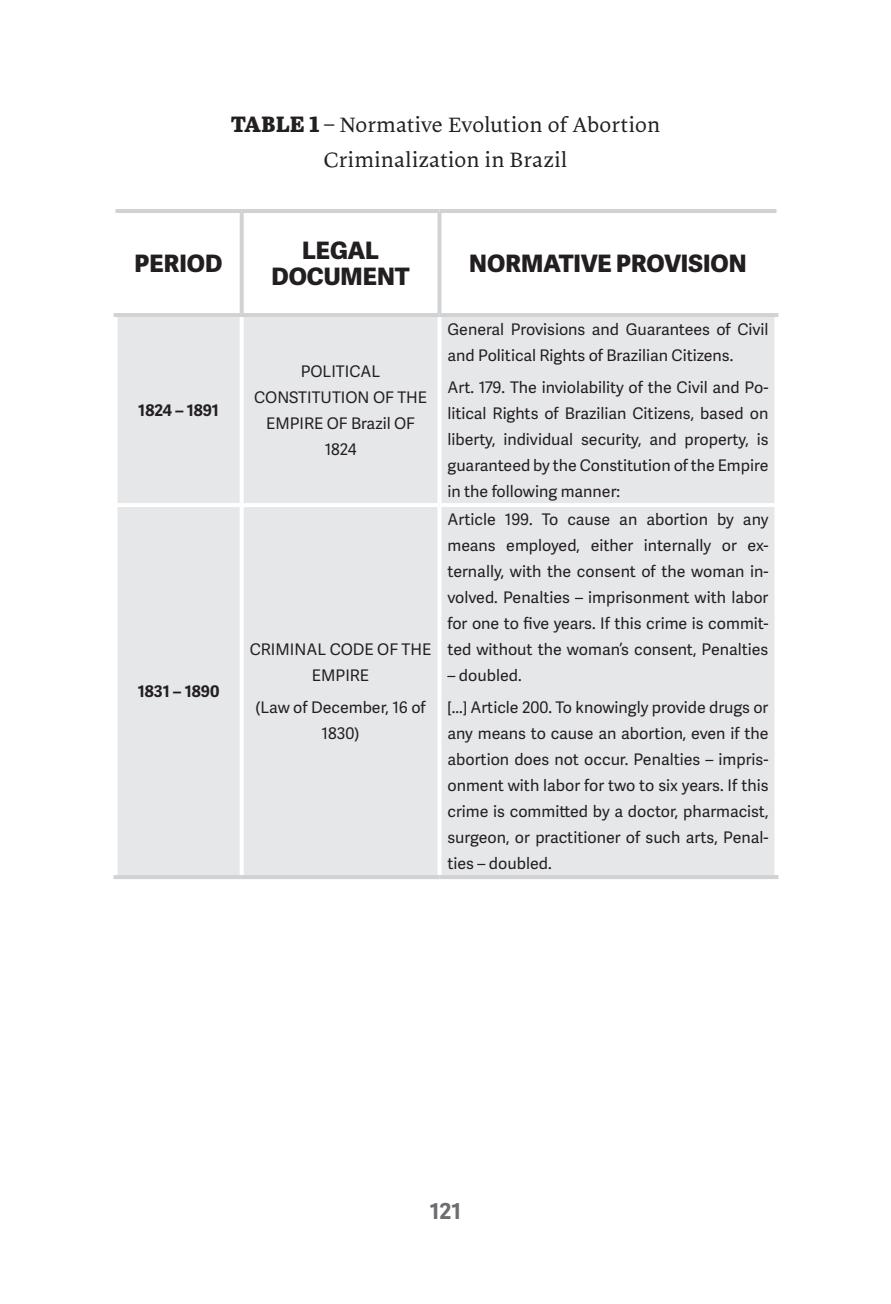
<style>
.page{position:relative;width:891px;height:1304px;background:#fff}
.page>*{position:absolute;margin:0;border:0;box-sizing:border-box;transform-origin:0 0}
.TABELA_CORPO{font:800 24px/26px "Adelle Sans";color:#231f20;text-align:center}
.CORPO_DE_TEXTO{font:22px/34.4px "Lygia";letter-spacing:.02em;color:#231f20;text-align:center}
.t1{font:700 22px "Adelle Sans";color:#6c6d70}
.TABELA_CORPO-2{font:16px/26px "Adelle Sans";color:#231f20;text-align:justify}
.Estilo_de_parágrafo_3{font:16px/26px "Adelle Sans";color:#231f20;text-align:center}
.TABELA_CORPO-3{font:700 16px "Adelle Sans";color:#231f20}
.s1{font-family:"Abril Text";font-weight:800}
</style>
<div class="page">
<div style="left:117px;top:317px;width:657px;height:558px;background:#e6e7e9"></div>
<svg style="left:239px;top:317px;width:4px;height:186px"></svg>
<svg style="left:437px;top:317px;width:4px;height:186px"></svg>
<svg style="left:774px;top:317px;width:1px;height:186px"></svg>
<hr style="left:113px;top:503px;width:128px;height:4px;background:#fff">
<hr style="left:241px;top:503px;width:198px;height:4px;background:#fff">
<svg style="left:239px;top:507px;width:4px;height:368px"></svg>
<hr style="left:439px;top:503px;width:339px;height:4px;background:#fff">
<svg style="left:437px;top:507px;width:4px;height:368px"></svg>
<svg style="left:774px;top:507px;width:1px;height:368px"></svg>
<hr style="left:115px;top:209px;width:126px;height:4px;background:#d1d2d4">
<hr style="left:241px;top:209px;width:198px;height:4px;background:#d1d2d4">
<svg style="left:239px;top:213px;width:4px;height:100px"></svg>
<hr style="left:439px;top:209px;width:337px;height:4px;background:#d1d2d4">
<svg style="left:437px;top:213px;width:4px;height:100px"></svg>
<hr style="left:113px;top:313px;width:128px;height:4px;background:#d1d2d4">
<hr style="left:241px;top:313px;width:198px;height:4px;background:#d1d2d4">
<hr style="left:439px;top:313px;width:339px;height:4px;background:#d1d2d4">
<hr style="left:113px;top:875px;width:128px;height:4px;background:#d1d2d4">
<hr style="left:241px;top:875px;width:198px;height:4px;background:#d1d2d4">
<hr style="left:439px;top:875px;width:339px;height:4px;background:#d1d2d4">
<p class="CORPO_DE_TEXTO" style="left:231px;top:105px;width:430px"><span class="s1">TABLE 1 –</span> Normative Evolution of Abortion<br>Criminalization in Brazil</p>
<p class="TABELA_CORPO" style="left:135px;top:251px;width:89px">PERIOD</p>
<p class="TABELA_CORPO-3" style="left:138px;top:401px;width:82px">1824 – 1891</p>
<p class="TABELA_CORPO-3" style="left:138px;top:682px;width:83px">1831 – 1890</p>
<p class="TABELA_CORPO" style="left:271px;top:238px;width:140px">LEGAL<br>DOCUMENT</p>
<p class="Estilo_de_parágrafo_3" style="left:254px;top:358px;width:174px">POLITICAL<br>CONSTITUTION OF THE<br>EMPIRE OF Brazil OF<br>1824</p>
<p class="Estilo_de_parágrafo_3" style="left:250px;top:636px;width:183px">CRIMINAL CODE OF THE<br>EMPIRE</p>
<p class="Estilo_de_parágrafo_3" style="left:255px;top:694px;width:172px">(Law of December, 16 of<br>1830)</p>
<p class="TABELA_CORPO" style="left:469px;top:251px;width:279px">NORMATIVE PROVISION</p>
<p class="TABELA_CORPO-2" style="left:447px;top:316px;width:322px">General Provisions and Guarantees of Civil and Political Rights of Brazilian Citizens.</p>
<p class="TABELA_CORPO-2" style="left:447px;top:374px;width:322px">Art. 179. The inviolability of the Civil and Po&shy;litical Rights of Brazilian Citizens, based on liberty, individual security, and property, is guaranteed by the Constitution of the Empire in the following manner:</p>
<p class="TABELA_CORPO-2" style="left:447px;top:506px;width:322px">Article 199. To cause an abortion by any means employed, either internally or ex&shy;ternally, with the consent of the woman in&shy;volved. Penalties – imprisonment with labor for one to five years. If this crime is commit&shy;ted without the woman’s consent, Penalties</p>
<p class="TABELA_CORPO-2" style="left:447px;top:662px;width:76px">– doubled.</p>
<p class="TABELA_CORPO-2" style="left:447px;top:694px;width:322px">[...] Article 200. To knowingly provide drugs or any means to cause an abortion, even if the abortion does not occur. Penalties – impris&shy;onment with labor for two to six years. If this crime is committed by a doctor, pharmacist, surgeon, or practitioner of such arts, Penal&shy;ties – doubled.</p>
<h2 class="t1" style="left:429px;top:1198px;width:33px">121</h2>
</div>
